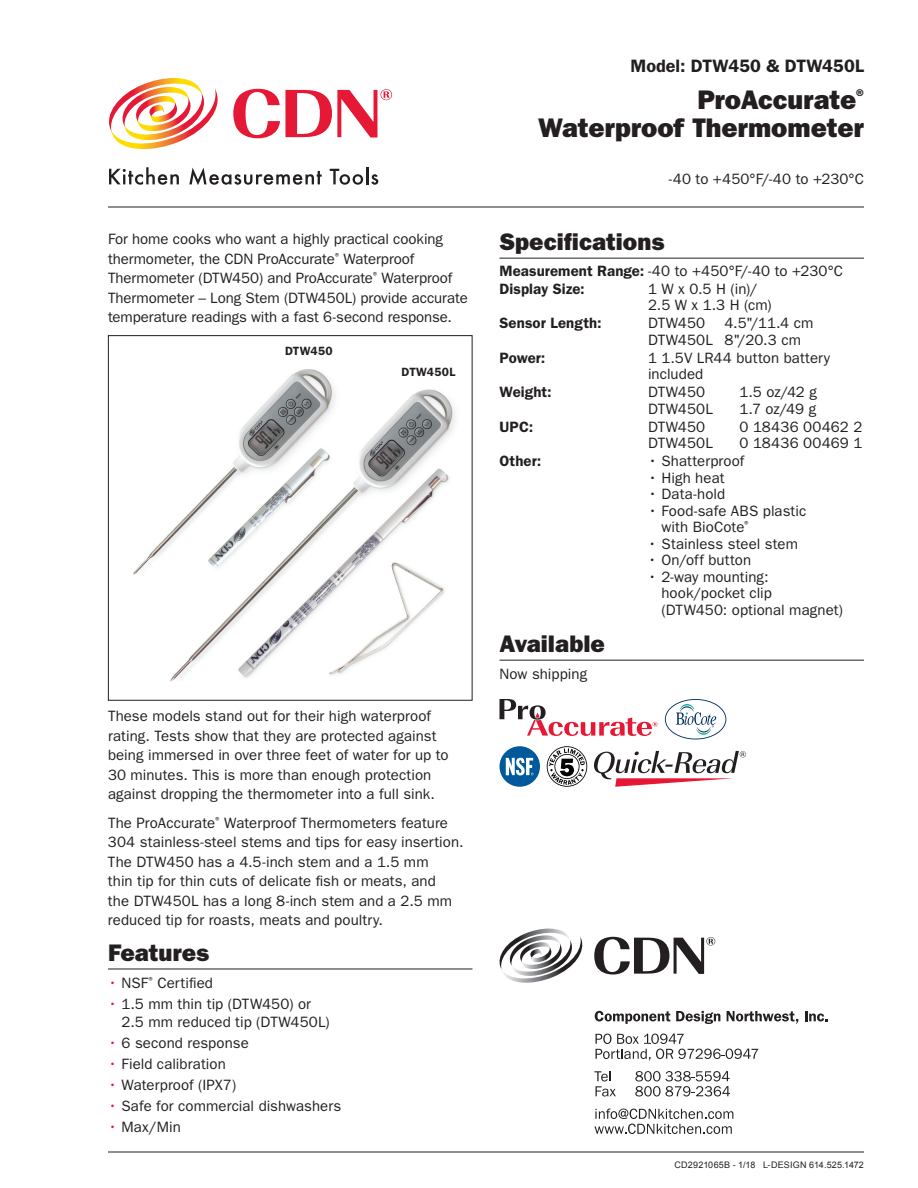
<style>
.page{position:relative;width:918px;height:1188px;background:#fff}
.page>*{position:absolute;margin:0;border:0;box-sizing:border-box;transform-origin:0 0}
.t1{font:27px/27.8px "ITC Franklin Gothic Std Hvy";color:#231f20;text-align:right}
.t2{font:24px "ITC Franklin Gothic Std Hvy";color:#231f20}
.t3{font:600 18px "ITC Franklin Gothic Std";color:#231f20}
.t4{font:15px/19.5px "ITC Franklin Gothic Std";letter-spacing:.005em;color:#231f20}
.t5{font:600 15px/18px "ITC Franklin Gothic Std";letter-spacing:.005em;color:#231f20}
.t6{font:600 12px "ITC Franklin Gothic Std";letter-spacing:.015em;color:#231f20}
.t7{font:9px "Arial";letter-spacing:.015em;color:#231f20}
.s1{color:#e51836}
.s2{font-weight:400}
</style>
<div class="page">
<hr style="left:108px;top:969px;width:364px;height:1px;background:#231f20">
<hr style="left:500px;top:258px;width:364px;height:1px;background:#231f20">
<hr style="left:500px;top:660px;width:364px;height:1px;background:#231f20">
<hr style="left:108px;top:207px;width:756px;height:1px;background:#231f20">
<hr style="left:108px;top:1152px;width:756px;height:1px;background:#231f20">
<img style="left:133px;top:369px;width:322px;height:313px">
<div style="left:108px;top:335px;width:364px;height:366px;border:1px solid #231f20"></div>
<svg style="left:500px;top:699px;width:158px;height:37px"></svg>
<div style="left:500px;top:746px;width:40px;height:41px;background:#00599a;border-radius:50%"></div>
<svg style="left:506px;top:758px;width:28px;height:17px"></svg>
<svg style="left:594px;top:751px;width:152px;height:36px"></svg>
<svg style="left:665px;top:699px;width:61px;height:40px"></svg>
<svg style="left:547px;top:746px;width:40px;height:41px"></svg>
<svg style="left:109px;top:167px;width:70px;height:18px"></svg>
<svg style="left:189px;top:168px;width:133px;height:17px"></svg>
<svg style="left:330px;top:167px;width:48px;height:18px"></svg>
<svg style="left:233px;top:89px;width:159px;height:49px"></svg>
<svg style="left:109px;top:78px;width:109px;height:72px"></svg>
<svg style="left:499px;top:929px;width:84px;height:54px"></svg>
<svg style="left:594px;top:937px;width:121px;height:38px"></svg>
<svg style="left:595px;top:1011px;width:75px;height:13px"></svg>
<svg style="left:676px;top:1011px;width:44px;height:13px"></svg>
<svg style="left:727px;top:1011px;width:71px;height:13px"></svg>
<svg style="left:805px;top:1011px;width:23px;height:10px"></svg>
<svg style="left:596px;top:1034px;width:162px;height:27px"></svg>
<svg style="left:594px;top:1071px;width:22px;height:26px"></svg>
<svg style="left:635px;top:1071px;width:95px;height:25px"></svg>
<svg style="left:595px;top:1109px;width:138px;height:25px"></svg>
<p class="t4" style="left:108px;top:230px;width:361px">For home cooks who want a highly practical cooking thermometer, the CDN ProAccurate<sup>®</sup> Waterproof Thermometer (DTW450) and ProAccurate<sup>®</sup> Waterproof Thermometer – Long Stem (DTW450L) provide accurate temperature readings with a fast 6-second response.</p>
<p class="t6" style="left:285px;top:344px;width:49px">DTW450</p>
<p class="t6" style="left:401px;top:365px;width:56px">DTW450L</p>
<p class="t4" style="left:108px;top:707px;width:342px">These models stand out for their high waterproof rating. Tests show that they are protected against being immersed in over three feet of water for up to 30 minutes. This is more than enough protection against dropping the thermometer into a full sink.</p>
<p class="t4" style="left:108px;top:813px;width:357px">The ProAccurate<sup>®</sup> Waterproof Thermometers feature 304 stainless-steel stems and tips for easy insertion.<br>The DTW450 has a 4.5-inch stem and a 1.5 mm<br>thin tip for thin cuts of delicate fish or meats, and<br>the DTW450L has a long 8-inch stem and a 2.5 mm reduced tip for roasts, meats and poultry.</p>
<h2 class="t2" style="left:108px;top:939px;width:103px">Features</h2>
<p class="t4" style="left:108px;top:974px;width:107px"><span class="s1">•</span> NSF<sup>®</sup> Certified</p>
<p class="t4" style="left:122px;top:995px;width:210px;line-height:18px;text-indent:-14px"><span class="s1">•</span> 1.5 mm thin tip (DTW450) or<br>2.5 mm reduced tip (DTW450L)</p>
<p class="t4" style="left:108px;top:1034px;width:142px"><span class="s1">•</span> 6 second response</p>
<p class="t4" style="left:108px;top:1055px;width:119px"><span class="s1">•</span> Field calibration</p>
<p class="t4" style="left:108px;top:1076px;width:130px"><span class="s1">•</span> Waterproof (IPX7)</p>
<p class="t4" style="left:108px;top:1097px;width:235px"><span class="s1">•</span> Safe for commercial dishwashers</p>
<p class="t4" style="left:108px;top:1118px;width:74px"><span class="s1">•</span> Max/Min</p>
<p class="t3" style="left:631px;top:55px;width:235px">Model: DTW450 &amp; DTW450L</p>
<h1 class="t1" style="left:538px;top:86px;width:327px">ProAccurate<sup>®<br></sup>Waterproof Thermometer</h1>
<p class="t4" style="left:669px;top:169px;width:197px">-40 to +450°F/-40 to +230°C</p>
<h2 class="t2" style="left:500px;top:228px;width:166px">Specifications</h2>
<p class="t5" style="left:500px;top:262px;width:345px">Measurement Range: <span class="s2">-40 to +450°F/-40 to +230°C<br></span>Display Size:</p>
<p class="t4" style="left:648px;top:281px;width:125px;line-height:16.5px">1 W x 0.5 H (in)/<br>2.5 W x 1.3 H (cm)</p>
<p class="t5" style="left:500px;top:314px;width:104px">Sensor Length:</p>
<p class="t4" style="left:648px;top:314px;width:59px">DTW450</p>
<p class="t4" style="left:648px;top:315px;width:167px;line-height:16.5px;text-indent:76px">4.5"/11.4 cm<br>DTW450L 8"/20.3 cm</p>
<p class="t5" style="left:500px;top:349px;width:47px">Power:</p>
<p class="t4" style="left:648px;top:350px;width:184px;line-height:16.5px">1 1.5V LR44 button battery included</p>
<p class="t5" style="left:500px;top:383px;width:54px">Weight:</p>
<p class="t4" style="left:648px;top:383px;width:59px">DTW450</p>
<p class="t4" style="left:740px;top:383px;width:79px">1.5 oz/42 g</p>
<p class="t4" style="left:648px;top:399px;width:66px">DTW450L</p>
<p class="t4" style="left:740px;top:399px;width:78px">1.7 oz/49 g</p>
<p class="t5" style="left:500px;top:418px;width:35px">UPC:</p>
<p class="t4" style="left:648px;top:417px;width:59px">DTW450</p>
<p class="t4" style="left:740px;top:417px;width:124px">0 18436 00462 2</p>
<p class="t4" style="left:648px;top:434px;width:66px">DTW450L</p>
<p class="t4" style="left:740px;top:434px;width:124px">0 18436 00469 1</p>
<p class="t5" style="left:500px;top:452px;width:43px">Other:</p>
<p class="t4" style="left:648px;top:452px;width:98px">• Shatterproof</p>
<p class="t4" style="left:648px;top:468px;width:78px">• High heat</p>
<p class="t4" style="left:648px;top:485px;width:79px">• Data-hold</p>
<p class="t4" style="left:662px;top:503px;width:146px;line-height:16.5px;text-indent:-14px">• Food-safe ABS plastic with BioCote<sup>®</sup></p>
<p class="t4" style="left:648px;top:534px;width:151px">• Stainless steel stem</p>
<p class="t4" style="left:648px;top:551px;width:105px">• On/off button</p>
<p class="t4" style="left:661px;top:569px;width:183px;line-height:16.5px;text-indent:-14px">• 2-way mounting: hook/pocket clip<br>(DTW450: optional magnet)</p>
<h2 class="t2" style="left:500px;top:630px;width:107px">Available</h2>
<p class="t4" style="left:500px;top:665px;width:89px">Now shipping</p>
<p class="t7" style="left:674px;top:1158px;width:191px">CD2921065B - 1/18 L-DESIGN 614.525.1472</p>
</div>
